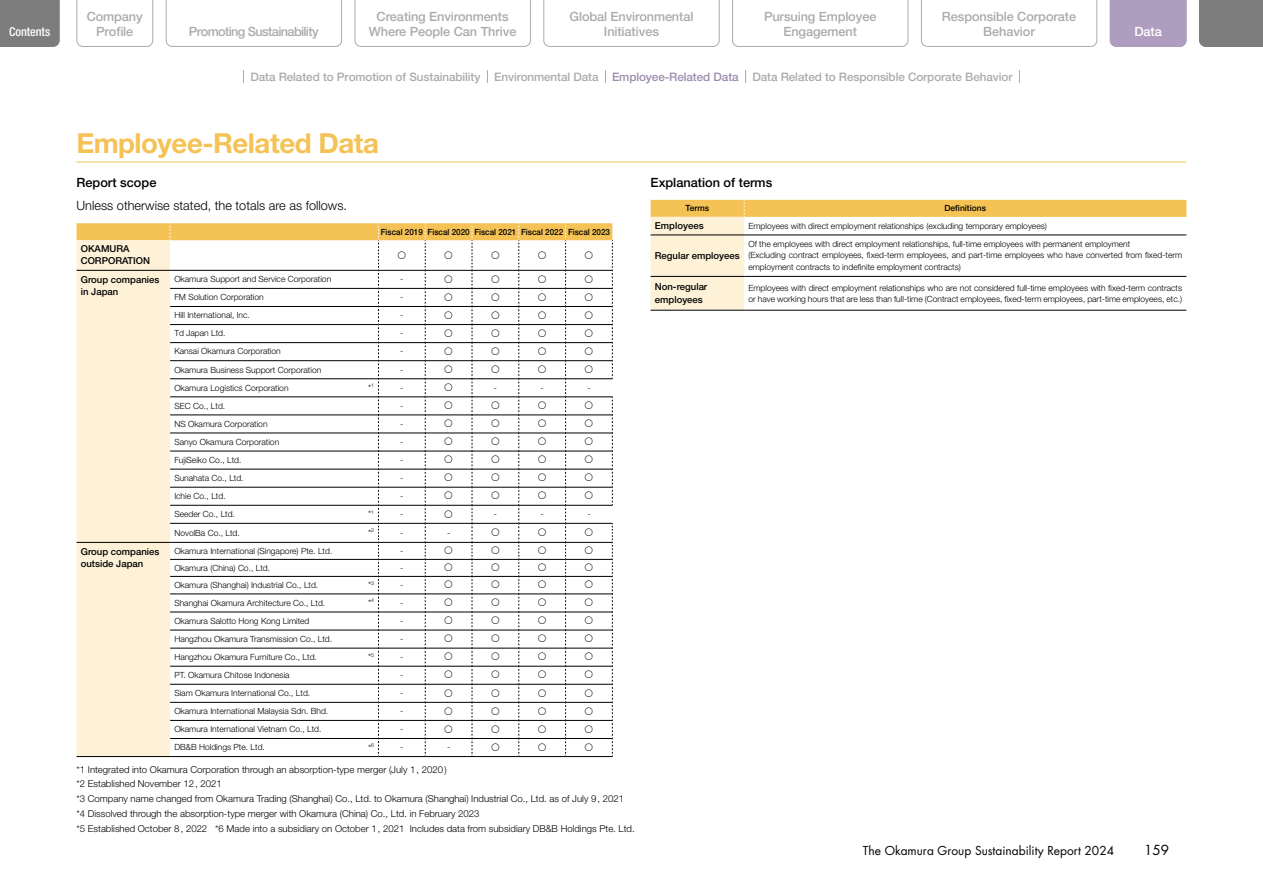
<style>
.page{position:relative;width:1263px;height:893px;background:#fff}
.page>*{position:absolute;margin:0;border:0;box-sizing:border-box;transform-origin:0 0}
.t1{font:700 27.6px "Helvetica Neue LT Std";letter-spacing:-.015em;color:#f4c255}
.t2{font:13.5px "Futura Std";color:#000}
.t3{font:500 12.75px/14.9px "Helvetica Neue LT Std";letter-spacing:-.01em;color:#aaabab;text-align:center}
.t4{font:300 12.75px "Helvetica Neue LT Std";color:#000}
.t5{font:500 12.75px "Helvetica Neue LT Std";color:#000}
.t6{font:500 12.75px "Helvetica Neue LT Std";letter-spacing:-.05em;color:#aaabab}
.t7{font:500 12.75px "Helvetica Neue LT Std";color:#fff}
.t8{font:500 condensed 12.15px "Helvetica Neue LT Std";letter-spacing:-.005em;color:#fff}
.t9{font:12px "Futura Std";color:#000}
.t10{font:500 11.7px "Helvetica Neue LT Std";letter-spacing:-.005em;color:#aaabab}
.t11{font:300 9.6px/14.7px "Helvetica Neue LT Std";color:#000}
.t12{font:500 9.6px/12px "Helvetica Neue LT Std";color:#000}
.t13{font:300 9px "Helvetica Neue LT Std";color:#000}
.t14{font:300 8.55px/11.2px "Helvetica Neue LT Std";color:#000}
.t15{font:500 8.55px "Helvetica Neue LT Std";color:#000;scale:.95 1}
.t16{font:500 8.55px "Helvetica Neue LT Std";color:#000}
.s1{color:#9d8cad}
</style>
<div class="page">
<hr style="left:77px;top:162px;width:1109px;height:1px;background:#f4c255">
<hr style="left:170px;top:756px;width:208px;height:1px;background:#000">
<hr style="left:77px;top:756px;width:93px;height:1px;background:#000">
<hr style="left:378px;top:756px;width:47px;height:1px;background:#000">
<hr style="left:425px;top:756px;width:47px;height:1px;background:#000">
<hr style="left:472px;top:756px;width:47px;height:1px;background:#000">
<hr style="left:519px;top:756px;width:47px;height:1px;background:#000">
<hr style="left:566px;top:756px;width:46px;height:1px;background:#000">
<hr style="left:744px;top:310px;width:442px;height:1px;background:#000">
<hr style="left:651px;top:310px;width:93px;height:1px;background:#000">
<svg style="left:651px;top:200px;width:535px;height:110px"></svg>
<div style="left:1199px;top:0;width:64px;height:47px;background:#7d7d7d"></div>
<div style="left:0;top:0;width:60px;height:47px;background:#7d7d7d"></div>
<svg style="left:921px;top:0;width:176px;height:47px"></svg>
<svg style="left:732px;top:0;width:176px;height:47px"></svg>
<svg style="left:543px;top:0;width:176px;height:47px"></svg>
<svg style="left:355px;top:0;width:176px;height:47px"></svg>
<svg style="left:166px;top:0;width:176px;height:47px"></svg>
<svg style="left:77px;top:0;width:76px;height:47px"></svg>
<div style="left:1110px;top:0;width:76px;height:47px;background:#af9dc0"></div>
<svg style="left:243px;top:70px;width:1px;height:13px"></svg>
<svg style="left:487px;top:70px;width:1px;height:13px"></svg>
<svg style="left:605px;top:70px;width:1px;height:13px"></svg>
<svg style="left:745px;top:70px;width:1px;height:13px"></svg>
<svg style="left:1019px;top:70px;width:1px;height:13px"></svg>
<svg style="left:77px;top:223px;width:536px;height:533px"></svg>
<h3 class="t8" style="left:9px;top:25px;width:42px">Contents</h3>
<h3 class="t3" style="left:87px;top:9px;width:58px">Company<br>Profile</h3>
<h3 class="t3" style="left:377px;top:9px;width:134px">Creating Environments</h3>
<h3 class="t6" style="left:189px;top:24px;width:131px">Promoting Sustainability</h3>
<h3 class="t3" style="left:369px;top:24px;width:149px">Where People Can Thrive</h3>
<h3 class="t3" style="left:569px;top:9px;width:125px">Global Environmental<br>Initiatives</h3>
<h3 class="t3" style="left:764px;top:9px;width:114px">Pursuing Employee<br>Engagement</h3>
<h3 class="t3" style="left:942px;top:9px;width:136px">Responsible Corporate<br>Behavior</h3>
<h3 class="t10" style="left:250px;top:70px;width:763px">Data Related to Promotion of Sustainability Environmental Data <span class="s1">Employee-Related Data</span> Data Related to Responsible Corporate Behavior</h3>
<h3 class="t7" style="left:1134px;top:24px;width:29px">Data</h3>
<h1 class="t1" style="left:76px;top:126px;width:304px">Employee-Related Data</h1>
<h3 class="t5" style="left:77px;top:175px;width:81px">Report scope</h3>
<h3 class="t4" style="left:77px;top:198px;width:272px">Unless otherwise stated, the totals are as follows.</h3>
<p class="t15" style="left:381px;top:226px;width:243px">Fiscal 2019 Fiscal 2020 Fiscal 2021 Fiscal 2022 Fiscal 2023</p>
<p class="t12" style="left:81px;top:243px;width:71px">OKAMURA<br>CORPORATION</p>
<p class="t12" style="left:81px;top:273px;width:80px">Group companies in Japan</p>
<p class="t14" style="left:174px;top:273px;width:158px">Okamura Support and Service Corporation</p>
<p class="t14" style="left:400px;top:273px;width:5px">-</p>
<p class="t14" style="left:174px;top:291px;width:91px">FM Solution Corporation</p>
<p class="t14" style="left:400px;top:291px;width:5px">-</p>
<p class="t14" style="left:174px;top:309px;width:77px">Hill International, Inc.</p>
<p class="t14" style="left:400px;top:309px;width:5px">-</p>
<p class="t14" style="left:174px;top:328px;width:53px">Td Japan Ltd.</p>
<p class="t14" style="left:400px;top:328px;width:5px">-</p>
<p class="t14" style="left:174px;top:346px;width:108px">Kansai Okamura Corporation</p>
<p class="t14" style="left:400px;top:346px;width:5px">-</p>
<p class="t14" style="left:174px;top:364px;width:148px">Okamura Business Support Corporation</p>
<p class="t14" style="left:400px;top:364px;width:5px">-</p>
<p class="t14" style="left:174px;top:382px;width:116px">Okamura Logistics Corporation</p>
<p class="t13" style="left:368px;top:382px;width:8px">*<sup>1</sup></p>
<p class="t14" style="left:400px;top:382px;width:5px">-</p>
<p class="t14" style="left:494px;top:382px;width:5px">-</p>
<p class="t14" style="left:541px;top:382px;width:5px">-</p>
<p class="t14" style="left:587px;top:382px;width:5px">-</p>
<p class="t14" style="left:174px;top:400px;width:52px">SEC Co., Ltd.</p>
<p class="t14" style="left:400px;top:400px;width:5px">-</p>
<p class="t14" style="left:174px;top:418px;width:95px">NS Okamura Corporation</p>
<p class="t14" style="left:400px;top:418px;width:5px">-</p>
<p class="t14" style="left:174px;top:436px;width:106px">Sanyo Okamura Corporation</p>
<p class="t14" style="left:400px;top:436px;width:5px">-</p>
<p class="t14" style="left:174px;top:454px;width:69px">FujiSeiko Co., Ltd.</p>
<p class="t14" style="left:400px;top:454px;width:5px">-</p>
<p class="t14" style="left:174px;top:472px;width:71px">Sunahata Co., Ltd.</p>
<p class="t14" style="left:400px;top:472px;width:5px">-</p>
<p class="t14" style="left:174px;top:490px;width:53px">Ichie Co., Ltd.</p>
<p class="t14" style="left:400px;top:490px;width:5px">-</p>
<p class="t14" style="left:174px;top:508px;width:62px">Seeder Co., Ltd.</p>
<p class="t13" style="left:368px;top:509px;width:8px">*<sup>1</sup></p>
<p class="t14" style="left:400px;top:508px;width:5px">-</p>
<p class="t14" style="left:494px;top:508px;width:5px">-</p>
<p class="t14" style="left:541px;top:508px;width:5px">-</p>
<p class="t14" style="left:587px;top:508px;width:5px">-</p>
<p class="t14" style="left:174px;top:527px;width:67px">NovolBa Co., Ltd.</p>
<p class="t13" style="left:368px;top:527px;width:8px">*<sup>2</sup></p>
<p class="t14" style="left:400px;top:527px;width:5px">-</p>
<p class="t14" style="left:447px;top:527px;width:5px">-</p>
<p class="t12" style="left:81px;top:545px;width:80px">Group companies outside Japan</p>
<p class="t14" style="left:174px;top:545px;width:160px">Okamura International (Singapore) Pte. Ltd.</p>
<p class="t14" style="left:400px;top:545px;width:5px">-</p>
<p class="t14" style="left:174px;top:562px;width:97px">Okamura (China) Co., Ltd.</p>
<p class="t14" style="left:400px;top:562px;width:5px">-</p>
<p class="t14" style="left:174px;top:579px;width:145px">Okamura (Shanghai) Industrial Co., Ltd.</p>
<p class="t13" style="left:368px;top:579px;width:8px">*<sup>3</sup></p>
<p class="t14" style="left:400px;top:579px;width:5px">-</p>
<p class="t14" style="left:174px;top:597px;width:152px">Shanghai Okamura Architecture Co., Ltd.</p>
<p class="t13" style="left:368px;top:597px;width:8px">*<sup>4</sup></p>
<p class="t14" style="left:400px;top:597px;width:5px">-</p>
<p class="t14" style="left:174px;top:615px;width:137px">Okamura Salotto Hong Kong Limited</p>
<p class="t14" style="left:400px;top:615px;width:5px">-</p>
<p class="t14" style="left:174px;top:633px;width:159px">Hangzhou Okamura Transmission Co., Ltd.</p>
<p class="t14" style="left:400px;top:633px;width:5px">-</p>
<p class="t14" style="left:174px;top:651px;width:144px">Hangzhou Okamura Furniture Co., Ltd.</p>
<p class="t13" style="left:368px;top:651px;width:8px">*<sup>5</sup></p>
<p class="t14" style="left:400px;top:651px;width:5px">-</p>
<p class="t14" style="left:174px;top:669px;width:117px">PT. Okamura Chitose Indonesia</p>
<p class="t14" style="left:400px;top:669px;width:5px">-</p>
<p class="t14" style="left:174px;top:687px;width:137px">Siam Okamura International Co., Ltd.</p>
<p class="t14" style="left:400px;top:687px;width:5px">-</p>
<p class="t14" style="left:174px;top:705px;width:155px">Okamura International Malaysia Sdn. Bhd.</p>
<p class="t14" style="left:400px;top:705px;width:5px">-</p>
<p class="t14" style="left:174px;top:723px;width:149px">Okamura International Vietnam Co., Ltd.</p>
<p class="t14" style="left:400px;top:723px;width:5px">-</p>
<p class="t14" style="left:174px;top:741px;width:92px">DB&amp;B Holdings Pte. Ltd.</p>
<p class="t13" style="left:368px;top:742px;width:8px">*<sup>6</sup></p>
<p class="t14" style="left:400px;top:741px;width:5px">-</p>
<p class="t14" style="left:447px;top:741px;width:5px">-</p>
<p class="t11" style="left:77px;top:761px;width:560px">*1 Integrated into Okamura Corporation through an absorption-type merger (July 1, 2020)<br>*2 Established November 12, 2021<br>*3 Company name changed from Okamura Trading (Shanghai) Co., Ltd. to Okamura (Shanghai) Industrial Co., Ltd. as of July 9, 2021 *4 Dissolved through the absorption-type merger with Okamura (China) Co., Ltd. in February 2023<br>*5 Established October 8, 2022 *6 Made into a subsidiary on October 1, 2021 Includes data from subsidiary DB&amp;B Holdings Pte. Ltd.</p>
<h3 class="t5" style="left:651px;top:175px;width:123px">Explanation of terms</h3>
<p class="t16" style="left:686px;top:203px;width:25px">Terms</p>
<p class="t16" style="left:944px;top:203px;width:43px">Definitions</p>
<p class="t12" style="left:655px;top:220px;width:50px">Employees</p>
<p class="t14" style="left:748px;top:220px;width:300px">Employees with direct employment relationships (excluding temporary employees)</p>
<p class="t12" style="left:655px;top:249px;width:86px">Regular employees</p>
<p class="t14" style="left:748px;top:238px;width:435px">Of the employees with direct employment relationships, full-time employees with permanent employment<br>(Excluding contract employees, fixed-term employees, and part-time employees who have converted from fixed-term employment contracts to indefinite employment contracts)</p>
<p class="t12" style="left:655px;top:280px;width:54px;line-height:12.8px">Non-regular employees</p>
<p class="t14" style="left:748px;top:282px;width:435px">Employees with direct employment relationships who are not considered full-time employees with fixed-term contracts or have working hours that are less than full-time (Contract employees, fixed-term employees, part-time employees, etc.)</p>
<h3 class="t9" style="left:863px;top:843px;width:253px">The Okamura Group Sustainability Report 2024</h3>
<h2 class="t2" style="left:1144px;top:841px;width:26px">159</h2>
</div>
